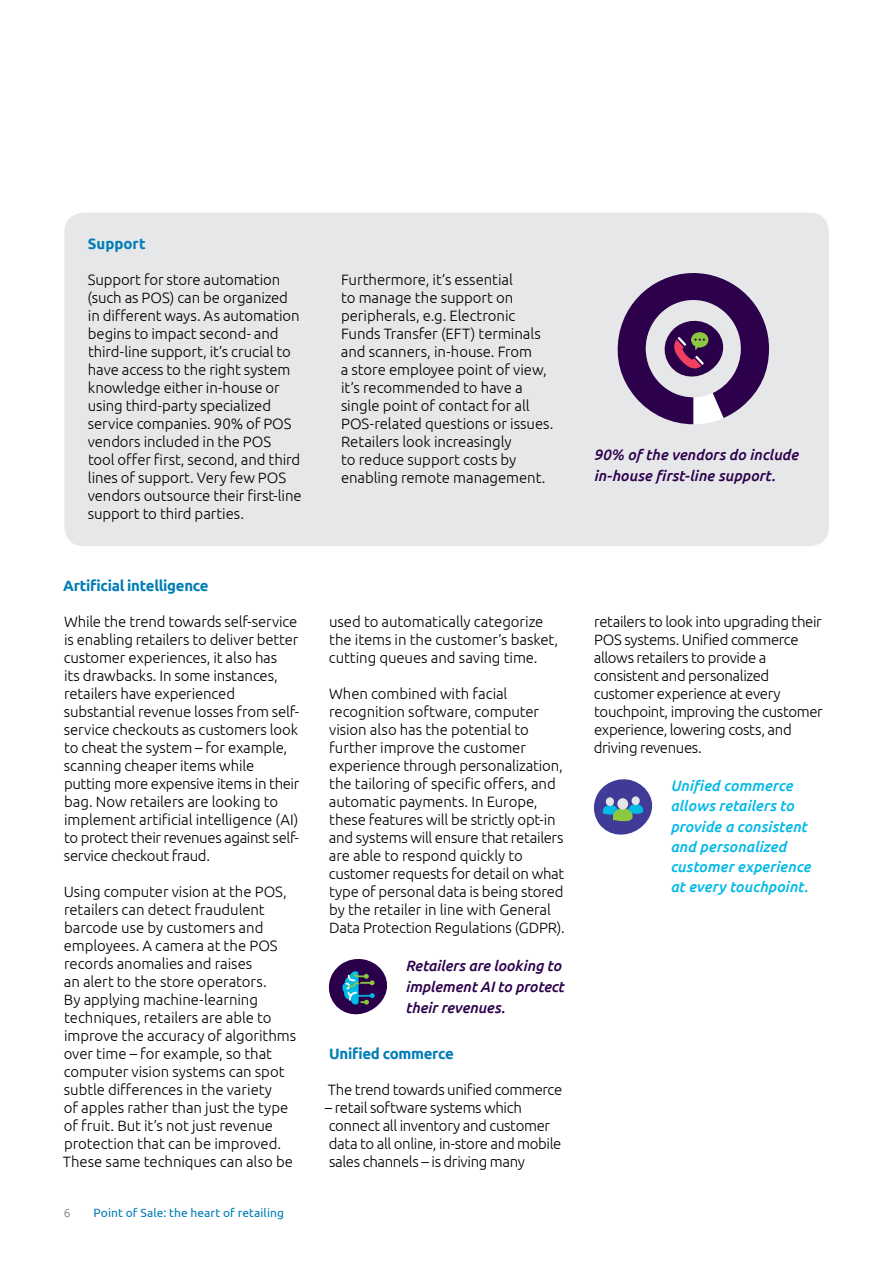
<style>
.page{position:relative;width:893px;height:1263px;background:#fff}
.page>*{position:absolute;margin:0;border:0;box-sizing:border-box;transform-origin:0 0}
.t1{font:300 15px/18px "Ubuntu";letter-spacing:-.01em;color:#000}
.t2{font:italic 500 15px/21px "Ubuntu";letter-spacing:-.005em;color:#2c004b}
.t3{font:italic 500 15px/20.2px "Ubuntu";letter-spacing:.005em;color:#00b9e7}
.t4{font:700 15px "Ubuntu";letter-spacing:-.02em;color:#007db7}
.t5{font:700 15px "Ubuntu";color:#007db7}
.t6{font:12px "Ubuntu";letter-spacing:.005em;color:#007db7}
.t7{font:300 12px "Ubuntu";color:#77787b}
</style>
<div class="page">
<div style="left:64px;top:213px;width:765px;height:333px;background:#e6e7e8;border-radius:19px"></div>
<svg style="left:617px;top:273px;width:152px;height:152px"></svg>
<svg style="left:328px;top:958px;width:59px;height:57px"></svg>
<svg style="left:593px;top:779px;width:60px;height:56px"></svg>
<div style="left:632px;top:796px;width:8px;height:9px;background:#e3e6e8;border-radius:50%"></div>
<div style="left:606px;top:797px;width:8px;height:9px;background:#e3e6e8;border-radius:50%"></div>
<div style="left:617px;top:798px;width:11px;height:11px;background:#e3e6e8;border-radius:50%"></div>
<p class="t5" style="left:88px;top:234px;width:59px">Support</p>
<p class="t1" style="left:87px;top:270px;width:216px">Support for store automation (such as POS) can be organized in different ways. As automation begins to impact second- and third-line support, it’s crucial to have access to the right system knowledge either in-house or using third-party specialized service companies. 90% of POS vendors included in the POS<br>tool offer first, second, and third lines of support. Very few POS vendors outsource their first-line support to third parties.</p>
<p class="t1" style="left:341px;top:270px;width:214px">Furthermore, it’s essential<br>to manage the support on peripherals, e.g. Electronic<br>Funds Transfer (EFT) terminals and scanners, in-house. From<br>a store employee point of view, it’s recommended to have a single point of contact for all<br>POS-related questions or issues.<br>Retailers look increasingly<br>to reduce support costs by enabling remote management.</p>
<p class="t4" style="left:63px;top:576px;width:147px">Artificial intelligence</p>
<p class="t1" style="left:64px;top:612px;width:237px">While the trend towards self-service is enabling retailers to deliver better customer experiences, it also has<br>its drawbacks. In some instances, retailers have experienced substantial revenue losses from self&shy;service checkouts as customers look to cheat the system – for example, scanning cheaper items while putting more expensive items in their bag. Now retailers are looking to implement artificial intelligence (AI) to protect their revenues against self&shy;service checkout fraud.</p>
<p class="t1" style="left:63px;top:882px;width:235px">Using computer vision at the POS, retailers can detect fraudulent barcode use by customers and employees. A camera at the POS records anomalies and raises<br>an alert to the store operators.<br>By applying machine-learning techniques, retailers are able to improve the accuracy of algorithms over time – for example, so that computer vision systems can spot subtle differences in the variety<br>of apples rather than just the type of fruit. But it’s not just revenue protection that can be improved.<br>These same techniques can also be</p>
<p class="t7" style="left:64px;top:1205px;width:8px">6</p>
<p class="t6" style="left:94px;top:1205px;width:192px">Point of Sale: the heart of retailing</p>
<p class="t1" style="left:329px;top:612px;width:231px">used to automatically categorize the items in the customer’s basket, cutting queues and saving time.</p>
<p class="t1" style="left:329px;top:684px;width:237px">When combined with facial recognition software, computer vision also has the potential to further improve the customer experience through personalization, the tailoring of specific offers, and automatic payments. In Europe, these features will be strictly opt-in and systems will ensure that retailers are able to respond quickly to customer requests for detail on what type of personal data is being stored by the retailer in line with General Data Protection Regulations (GDPR).</p>
<p class="t2" style="left:405px;top:954px;width:160px">Retailers are looking to implement AI to protect their revenues.</p>
<p class="t4" style="left:329px;top:1044px;width:126px">Unified commerce</p>
<p class="t1" style="left:328px;top:1080px;width:236px">The trend towards unified commerce</p>
<p class="t1" style="left:325px;top:1098px;width:238px">– retail software systems which connect all inventory and customer data to all online, in-store and mobile sales channels – is driving many</p>
<p class="t2" style="left:594px;top:443px;width:206px">90% of the vendors do include in-house first-line support.</p>
<p class="t1" style="left:594px;top:612px;width:230px">retailers to look into upgrading their<br>POS systems. Unified commerce allows retailers to provide a consistent and personalized customer experience at every touchpoint, improving the customer experience, lowering costs, and driving revenues.</p>
<p class="t3" style="left:670px;top:775px;width:142px">Unified commerce allows retailers to provide a consistent and personalized customer experience at every touchpoint.</p>
</div>
